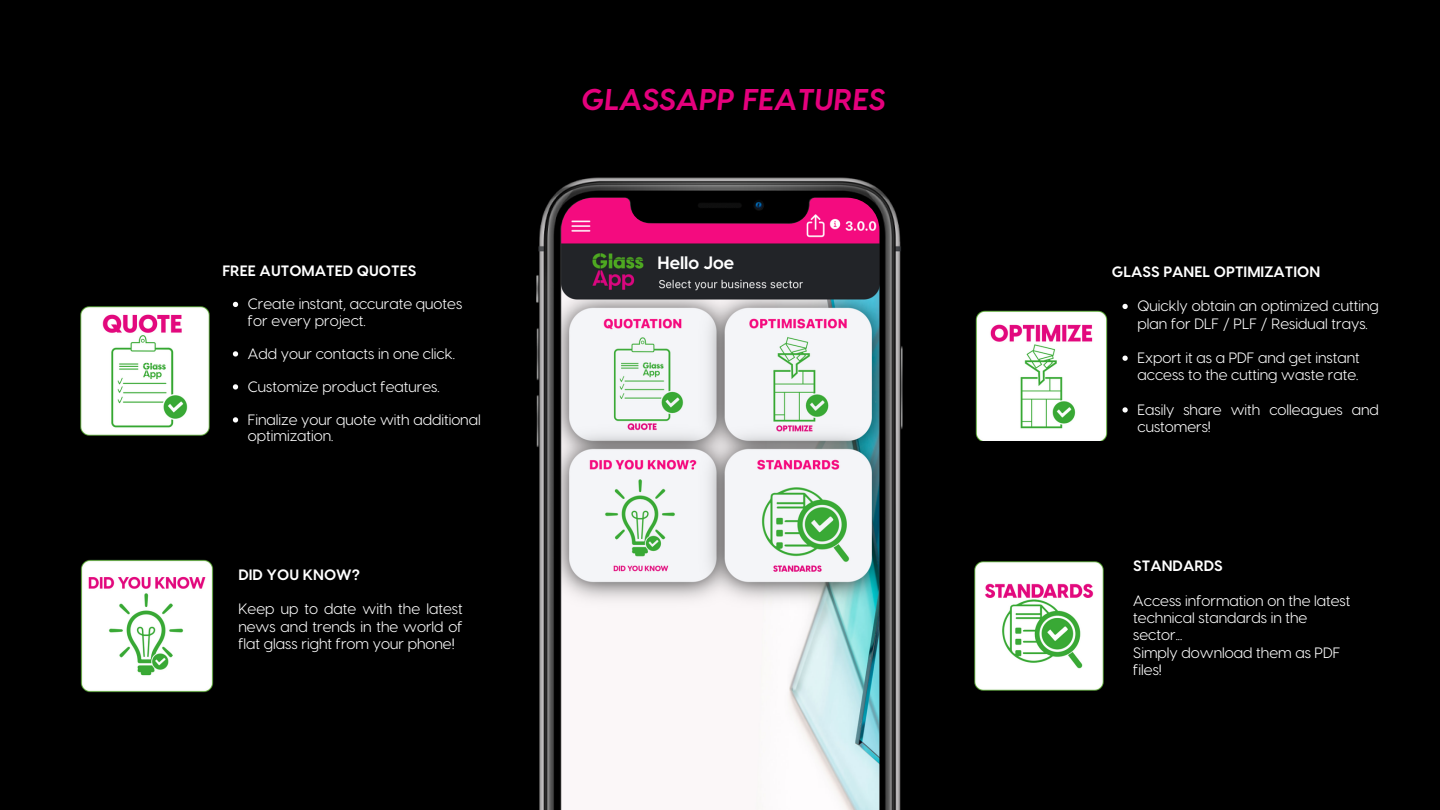
<style>
.page{position:relative;width:1440px;height:810px;background:#000}
.page>*{position:absolute;margin:0;border:0;box-sizing:border-box;transform-origin:0 0}
.t1{font:italic 700 30px "Visby CF";color:#e5007d}
.t2{font:700 17.9px "Visby CF";color:#fff}
.t3{font:15px/17.2px "Visby CF";color:#fff}
.t4{font:700 15px "Visby CF";color:#fff}
</style>
<div class="page">
<img style="left:536px;top:177px;width:367px;height:633px">
<img style="left:561px;top:198px;width:318px;height:612px">
<div style="left:658px;top:253px;width:213px;height:22px;background:#222428"></div>
<img style="left:976px;top:310px;width:131px;height:131px">
<img style="left:80px;top:301px;width:159px;height:135px">
<img style="left:80px;top:559px;width:134px;height:134px">
<img style="left:974px;top:561px;width:130px;height:130px">
<svg style="left:1122px;top:304px;width:6px;height:5px"></svg>
<svg style="left:1122px;top:356px;width:6px;height:5px"></svg>
<svg style="left:1122px;top:407px;width:6px;height:6px"></svg>
<svg style="left:233px;top:302px;width:5px;height:5px"></svg>
<svg style="left:233px;top:351px;width:5px;height:6px"></svg>
<svg style="left:233px;top:384px;width:5px;height:6px"></svg>
<svg style="left:233px;top:417px;width:5px;height:6px"></svg>
<p class="t4" style="left:222px;top:261px;width:196px">FREE AUTOMATED QUOTES</p>
<p class="t3" style="left:248px;top:295px;width:216px;line-height:16.5px">Create instant, accurate quotes for every project.</p>
<p class="t3" style="left:248px;top:344px;width:209px">Add your contacts in one click.</p>
<p class="t3" style="left:248px;top:377px;width:193px">Customize product features.</p>
<p class="t3" style="left:248px;top:410px;width:234px;line-height:16.5px">Finalize your quote with additional optimization.</p>
<p class="t4" style="left:238px;top:565px;width:123px">DID YOU KNOW?</p>
<p class="t3" style="left:238px;top:600px;width:226px;text-align:justify">Keep up to date with the latest news and trends in the world of flat glass right from your phone!</p>
<h1 class="t1" style="left:582px;top:80px;width:306px">GLASSAPP FEATURES</h1>
<p class="t2" style="left:658px;top:251px;width:78px">Hello Joe</p>
<p class="t4" style="left:1112px;top:262px;width:210px">GLASS PANEL OPTIMIZATION</p>
<p class="t3" style="left:1137px;top:297px;width:243px">Quickly obtain an optimized cutting plan for DLF / PLF / Residual trays.</p>
<p class="t3" style="left:1137px;top:348px;width:224px">Export it as a PDF and get instant access to the cutting waste rate.</p>
<p class="t3" style="left:1137px;top:400px;width:243px">Easily share with colleagues and customers!</p>
<p class="t4" style="left:1133px;top:556px;width:91px">STANDARDS</p>
<p class="t3" style="left:1133px;top:591px;width:219px">Access information on the latest technical standards in the sector...<br>Simply download them as PDF files!</p>
</div>
